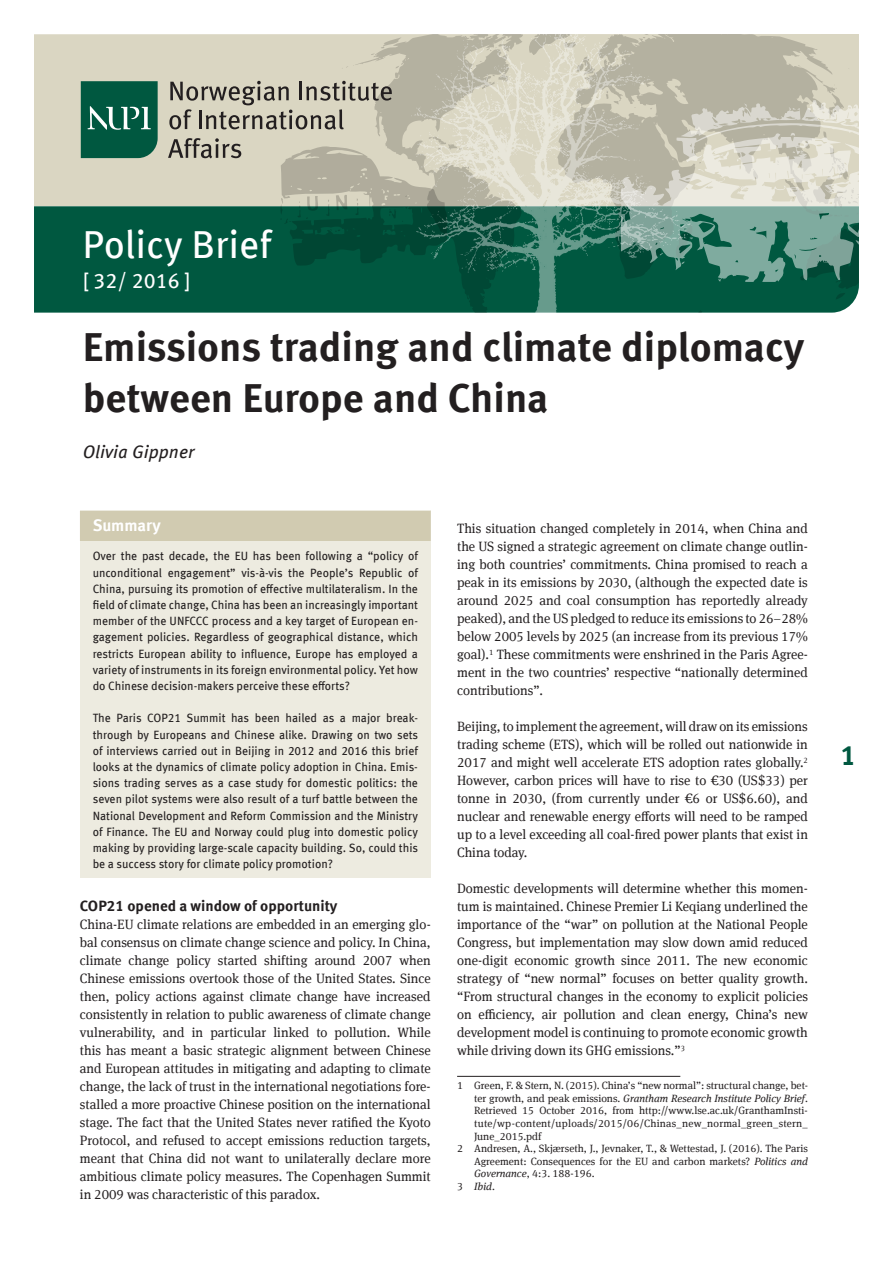
<style>
.page{position:relative;width:893px;height:1263px;background:#fff}
.page>*{position:absolute;margin:0;border:0;box-sizing:border-box;transform-origin:0 0}
.t1{font:700 40.5px/50.4px "Meta Offc Pro";color:#231f20}
.t2{font:39px "Meta Offc Pro";color:#fff}
.t3{font:700 27.75px "Meta Offc Pro";color:#005840}
.t4{font:21px "Meta Offc Pro";color:#fff}
.t5{font:italic 18px "Meta Offc Pro";color:#231f20}
.t6{font:700 16.5px "Meta Offc Pro";letter-spacing:-.005em;color:#fff}
.t7{font:700 15px "Meta Offc Pro";color:#231f20}
.t8{font:13.5px/18px "Meta Serif Offc Pro";color:#231f20;text-align:justify}
.t9{font:12px/16.2px "Meta Offc Pro";color:#231f20;text-align:justify}
.t10{font:10.5px "Meta Serif Offc Pro";color:#231f20}
.t11{font:italic 10.5px "Meta Serif Offc Pro";color:#231f20}
.t12{font:10.5px "Meta Serif Offc Pro";letter-spacing:.02em;color:#231f20}
.s1{font-style:normal}
.s2{font-style:italic}
</style>
<div class="page">
<div style="left:34px;top:34px;width:825px;height:172px;background:#dad6c2"></div>
<div style="left:34px;top:206px;width:821px;height:106px;background:#005840"></div>
<svg style="left:692px;top:34px;width:140px;height:51px;fill:#b4b1a0"></svg>
<svg style="left:354px;top:39px;width:57px;height:273px;fill:#005840"></svg>
<svg style="left:381px;top:37px;width:21px;height:12px"></svg>
<svg style="left:692px;top:85px;width:167px;height:215px"></svg>
<img style="left:411px;top:34px;width:281px;height:278px">
<svg style="left:81px;top:81px;width:77px;height:77px;background:#176750"></svg>
<svg style="left:168px;top:81px;width:301px;height:185px"></svg>
<hr style="left:457px;top:1076px;width:223px;height:1px;background:#231f20">
<div style="left:80px;top:510px;width:351px;height:367px;background:#edebe0"></div>
<div style="left:80px;top:511px;width:351px;height:30px;background:#d1cbb1"></div>
<h2 class="t2" style="left:83px;top:215px;width:190px">Policy Brief</h2>
<h3 class="t4" style="left:83px;top:265px;width:109px">[ 32/ 2016 ]</h3>
<h1 class="t1" style="left:83px;top:319px;width:723px">Emissions trading and climate diplomacy between Europe and China</h1>
<h3 class="t5" style="left:83px;top:438px;width:113px">Olivia Gippner</h3>
<p class="t6" style="left:93px;top:513px;width:70px">Summary</p>
<p class="t9" style="left:93px;top:547px;width:327px">Over the past decade, the EU has been following a “policy of unconditional engagement” vis-à-vis the People’s Republic of China, pursuing its promotion of effective multilateralism. In the field of climate change, China has been an increasingly important member of the UNFCCC process and a key target of European en&shy;gagement policies. Regardless of geographical distance, which restricts European ability to influence, Europe has employed a variety of instruments in its foreign environmental policy. Yet how do Chinese decision-makers perceive these efforts?</p>
<p class="t9" style="left:93px;top:709px;width:327px">The Paris COP21 Summit has been hailed as a major break&shy;through by Europeans and Chinese alike. Drawing on two sets of interviews carried out in Beijing in 2012 and 2016 this brief looks at the dynamics of climate policy adoption in China. Emis&shy;sions trading serves as a case study for domestic politics: the seven pilot systems were also result of a turf battle between the National Development and Reform Commission and the Ministry of Finance. The EU and Norway could plug into domestic policy making by providing large-scale capacity building. So, could this be a success story for climate policy promotion?</p>
<p class="t7" style="left:80px;top:894px;width:259px">COP21 opened a window of opportunity</p>
<p class="t8" style="left:80px;top:915px;width:352px">China-EU climate relations are embedded in an emerging glo&shy;bal consensus on climate change science and policy. In China, climate change policy started shifting around 2007 when Chinese emissions overtook those of the United States. Since then, policy actions against climate change have increased consistently in relation to public awareness of climate change vulnerability, and in particular linked to pollution. While this has meant a basic strategic alignment between Chinese and European attitudes in mitigating and adapting to climate change, the lack of trust in the international negotiations fore&shy;stalled a more proactive Chinese position on the international stage. The fact that the United States never ratified the Kyoto Protocol, and refused to accept emissions reduction targets, meant that China did not want to unilaterally declare more ambitious climate policy measures. The Copenhagen Summit in 2009 was characteristic of this paradox.</p>
<p class="t8" style="left:457px;top:519px;width:352px">This situation changed completely in 2014, when China and the US signed a strategic agreement on climate change outlin&shy;ing both countries’ commitments. China promised to reach a peak in its emissions by 2030, (although the expected date is around 2025 and coal consumption has reportedly already peaked), and the US pledged to reduce its emissions to 26–28% below 2005 levels by 2025 (an increase from its previous 17% goal).<sup>1</sup> These commitments were enshrined in the Paris Agree&shy;ment in the two countries’ respective “nationally determined contributions”.</p>
<p class="t8" style="left:457px;top:717px;width:352px">Beijing, to implement the agreement, will draw on its emissions trading scheme (ETS), which will be rolled out nationwide in 2017 and might well accelerate ETS adoption rates globally.<sup>2<br></sup>However, carbon prices will have to rise to €30 (US$33) per tonne in 2030, (from currently under €6 or US$6.60), and nuclear and renewable energy efforts will need to be ramped up to a level exceeding all coal-fired power plants that exist in China today.</p>
<p class="t8" style="left:457px;top:879px;width:352px">Domestic developments will determine whether this momen&shy;tum is maintained. Chinese Premier Li Keqiang underlined the importance of the “war” on pollution at the National People Congress, but implementation may slow down amid reduced one-digit economic growth since 2011. The new economic strategy of “new normal” focuses on better quality growth. “From structural changes in the economy to explicit policies on efficiency, air pollution and clean energy, China’s new development model is continuing to promote economic growth while driving down its GHG emissions.”<sup>3</sup></p>
<p class="t10" style="left:457px;top:1078px;width:352px">1 Green, F. &amp; Stern, N. (2015). China’s “new normal”: structural change, bet-</p>
<p class="t11" style="left:474px;top:1090px;width:335px"><span class="s1">ter growth, and peak emissions.</span> Grantham Research Institute Policy Brief<span class="s1">.</span></p>
<p class="t10" style="left:474px;top:1103px;width:335px">Retrieved 15 October 2016, from http://www.lse.ac.uk/GranthamInsti-</p>
<p class="t12" style="left:474px;top:1116px;width:335px">tute/wp-content/uploads/2015/06/Chinas_new_normal_green_stern_</p>
<p class="t10" style="left:474px;top:1128px;width:69px">June_2015.pdf</p>
<p class="t10" style="left:457px;top:1141px;width:352px">2 Andresen, A., Skjærseth, J., Jevnaker, T., &amp; Wettestad, J. (2016). The Paris</p>
<p class="t10" style="left:474px;top:1153px;width:335px">Agreement: Consequences for the EU and carbon markets? <span class="s2">Politics and</span></p>
<p class="t10" style="left:474px;top:1166px;width:122px"><span class="s2">Governance</span>, 4:3. 188-196.</p>
<p class="t11" style="left:457px;top:1179px;width:39px"><span class="s1">3</span> Ibid<span class="s1">.</span></p>
<h3 class="t3" style="left:840px;top:734px;width:17px">1</h3>
</div>
